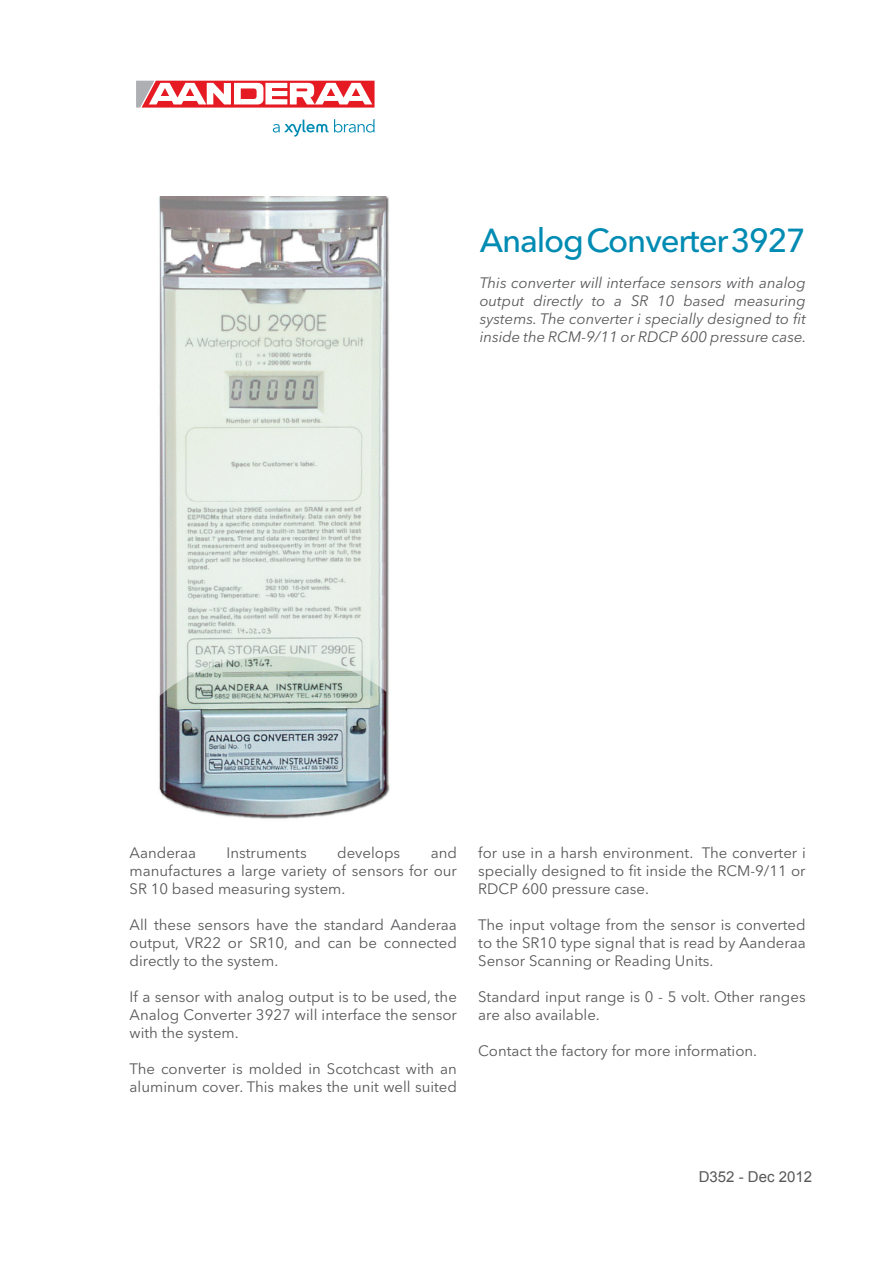
<style>
.page{position:relative;width:893px;height:1263px;background:#fff}
.page>*{position:absolute;margin:0;border:0;box-sizing:border-box;transform-origin:0 0}
.t1{font:500 33px "Avenir Next LT Pro";letter-spacing:-.035em;color:#008bb3}
.t2{font:15px/18px "Avenir Next LT Pro";color:#57585a;text-align:justify}
.t3{font:italic 15px/18px "Avenir Next LT Pro";color:#57585a;text-align:justify}
.t4{font:15px "Arial";color:#57585a}
</style>
<div class="page">
<img style="left:159px;top:196px;width:231px;height:623px">
<svg style="left:273px;top:119px;width:101px;height:18px"></svg>
<svg style="left:136px;top:81px;width:239px;height:27px"></svg>
<h1 class="t1" style="left:480px;top:221px;width:328px">Analog Converter 3927</h1>
<p class="t3" style="left:480px;top:274px;width:328px">This converter will interface sensors with analog output directly to a SR 10 based measuring systems. The converter i specially designed to fit inside the RCM-9/11 or RDCP 600 pressure case.</p>
<p class="t2" style="left:130px;top:844px;width:68px">Aanderaa</p>
<p class="t2" style="left:227px;top:844px;width:82px">Instruments</p>
<p class="t2" style="left:337px;top:844px;width:65px">develops</p>
<p class="t2" style="left:130px;top:844px;width:329px;text-indent:301px">and manufactures a large variety of sensors for our SR 10 based measuring system.</p>
<p class="t2" style="left:130px;top:916px;width:329px">All these sensors have the standard Aanderaa output, VR22 or SR10, and can be connected directly to the system.</p>
<p class="t2" style="left:130px;top:988px;width:329px">If a sensor with analog output is to be used, the Analog Converter 3927 will interface the sensor with the system.</p>
<p class="t2" style="left:130px;top:1060px;width:329px">The converter is molded in Scotchcast with an aluminum cover. This makes the unit well suited</p>
<p class="t2" style="left:478px;top:844px;width:329px">for use in a harsh environment. The converter i specially designed to fit inside the RCM-9/11 or RDCP 600 pressure case.</p>
<p class="t2" style="left:478px;top:916px;width:329px">The input voltage from the sensor is converted to the SR10 type signal that is read by Aanderaa Sensor Scanning or Reading Units.</p>
<p class="t2" style="left:478px;top:988px;width:329px">Standard input range is 0 - 5 volt. Other ranges are also available.</p>
<p class="t2" style="left:478px;top:1042px;width:280px">Contact the factory for more information.</p>
<p class="t4" style="left:699px;top:1167px;width:115px">D352 - Dec 2012</p>
</div>
